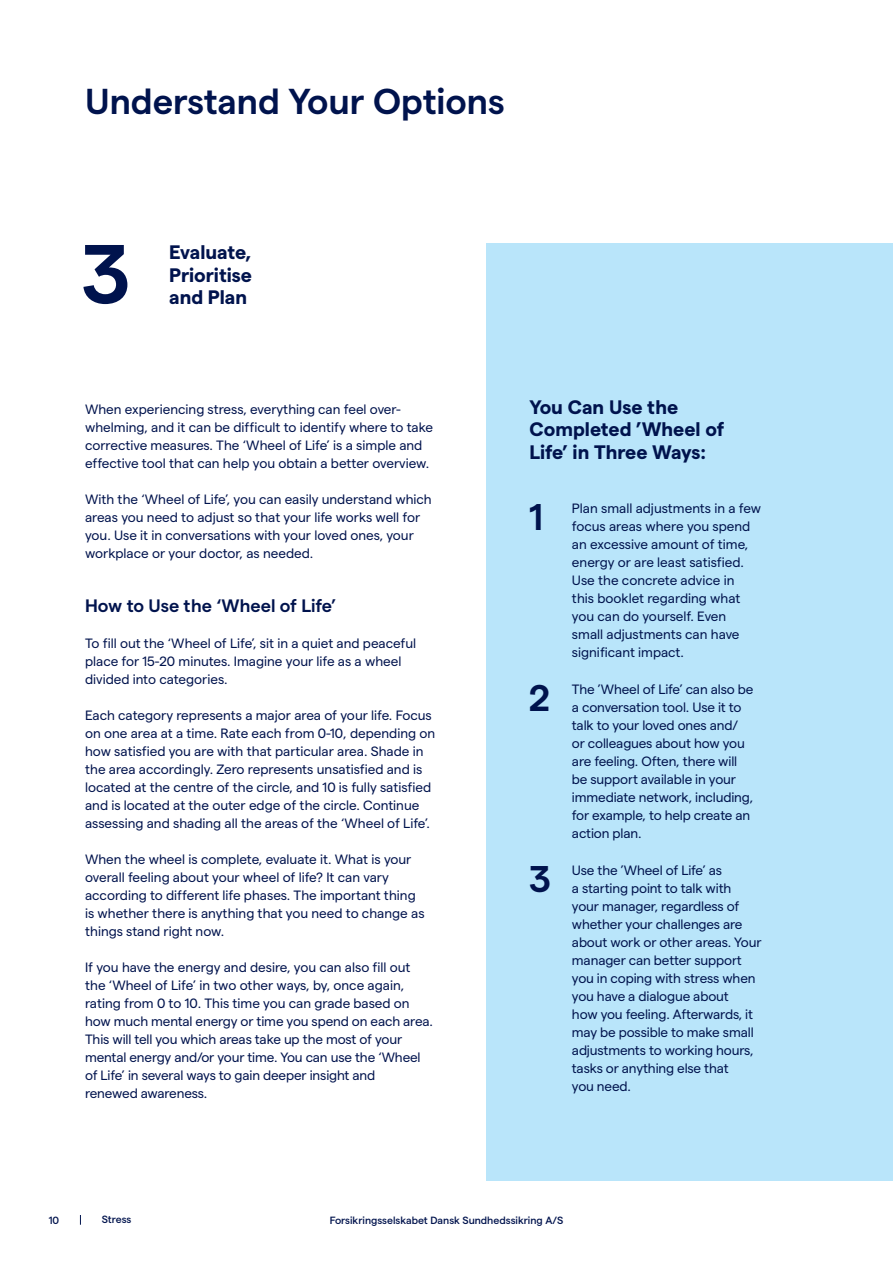
<style>
.page{position:relative;width:893px;height:1263px;background:#fff}
.page>*{position:absolute;margin:0;border:0;box-sizing:border-box;transform-origin:0 0}
.Overskrift{font:600 83.4px "Matter";color:#00134d}
.Overskrift-2{font:600 37.2px "Matter";color:#00134d}
.Overskrift-3{font:600 36px "Matter";color:#00134d}
.Body{font:700 19.5px/22.5px "Matter";color:#00134d}
.Overskrift_niveau_2{font:600 18px "Matter";color:#00134d}
.Body-2{font:13.5px/18px "Matter";color:#00134d}
.t1{font:500 10.5px "Matter";color:#00134d}
</style>
<div class="page">
<div style="left:487px;top:243px;width:406px;height:937px;background:#b9e5fa"></div>
<p class="Overskrift-3" style="left:85px;top:75px;width:421px">Understand Your Options</p>
<p class="Overskrift" style="left:81px;top:212px;width:51px">3</p>
<p class="Body" style="left:169px;top:239px;width:84px">Evaluate,</p>
<p class="Body" style="left:169px;top:262px;width:84px">Prioritise</p>
<p class="Body" style="left:169px;top:284px;width:79px">and Plan</p>
<p class="Body-2" style="left:85px;top:399px;width:350px">When experiencing stress, everything can feel over&shy;whelming, and it can be difficult to identify where to take corrective measures. The ‘Wheel of Life’ is a simple and effective tool that can help you obtain a better overview.</p>
<p class="Body-2" style="left:85px;top:489px;width:348px">With the ‘Wheel of Life’, you can easily understand which areas you need to adjust so that your life works well for you. Use it in conversations with your loved ones, your workplace or your doctor, as needed.</p>
<p class="Overskrift_niveau_2" style="left:85px;top:592px;width:253px">How to Use the ‘Wheel of Life’</p>
<p class="Body-2" style="left:85px;top:633px;width:333px">To fill out the ‘Wheel of Life’, sit in a quiet and peaceful place for 15-20 minutes. Imagine your life as a wheel divided into categories.</p>
<p class="Body-2" style="left:85px;top:705px;width:352px">Each category represents a major area of your life. Focus on one area at a time. Rate each from 0-10, depending on how satisfied you are with that particular area. Shade in the area accordingly. Zero represents unsatisfied and is located at the centre of the circle, and 10 is fully satisfied and is located at the outer edge of the circle. Continue assessing and shading all the areas of the ‘Wheel of Life’.</p>
<p class="Body-2" style="left:85px;top:849px;width:341px">When the wheel is complete, evaluate it. What is your overall feeling about your wheel of life? It can vary according to different life phases. The important thing is whether there is anything that you need to change as things stand right now.</p>
<p class="Body-2" style="left:85px;top:957px;width:349px">If you have the energy and desire, you can also fill out the ‘Wheel of Life’ in two other ways, by, once again, rating from 0 to 10. This time you can grade based on how much mental energy or time you spend on each area.<br>This will tell you which areas take up the most of your mental energy and/or your time. You can use the ‘Wheel of Life’ in several ways to gain deeper insight and<br>renewed awareness.</p>
<p class="Body" style="left:529px;top:394px;width:196px">You Can Use the<br>Completed ’Wheel of<br>Life’ in Three Ways:</p>
<p class="Overskrift-2" style="left:529px;top:489px;width:16px">1</p>
<p class="Overskrift-2" style="left:529px;top:671px;width:23px">2</p>
<p class="Overskrift-2" style="left:529px;top:851px;width:23px">3</p>
<p class="Body-2" style="left:572px;top:498px;width:191px">Plan small adjustments in a few focus areas where you spend an excessive amount of time, energy or are least satisfied.<br>Use the concrete advice in<br>this booklet regarding what you can do yourself. Even<br>small adjustments can have significant impact.</p>
<p class="Body-2" style="left:572px;top:679px;width:183px">The ’Wheel of Life’ can also be a conversation tool. Use it to talk to your loved ones and/ or colleagues about how you are feeling. Often, there will be support available in your immediate network, including, for example, to help create an action plan.</p>
<p class="Body-2" style="left:572px;top:860px;width:191px">Use the ’Wheel of Life’ as<br>a starting point to talk with your manager, regardless of whether your challenges are about work or other areas. Your manager can better support you in coping with stress when you have a dialogue about<br>how you feeling. Afterwards, it may be possible to make small adjustments to working hours, tasks or anything else that<br>you need.</p>
<p class="t1" style="left:49px;top:1212px;width:12px">10</p>
<p class="t1" style="left:102px;top:1212px;width:31px">Stress</p>
<p class="t1" style="left:330px;top:1212px;width:235px">Forsikringsselskabet Dansk Sundhedssikring A/S</p>
</div>
